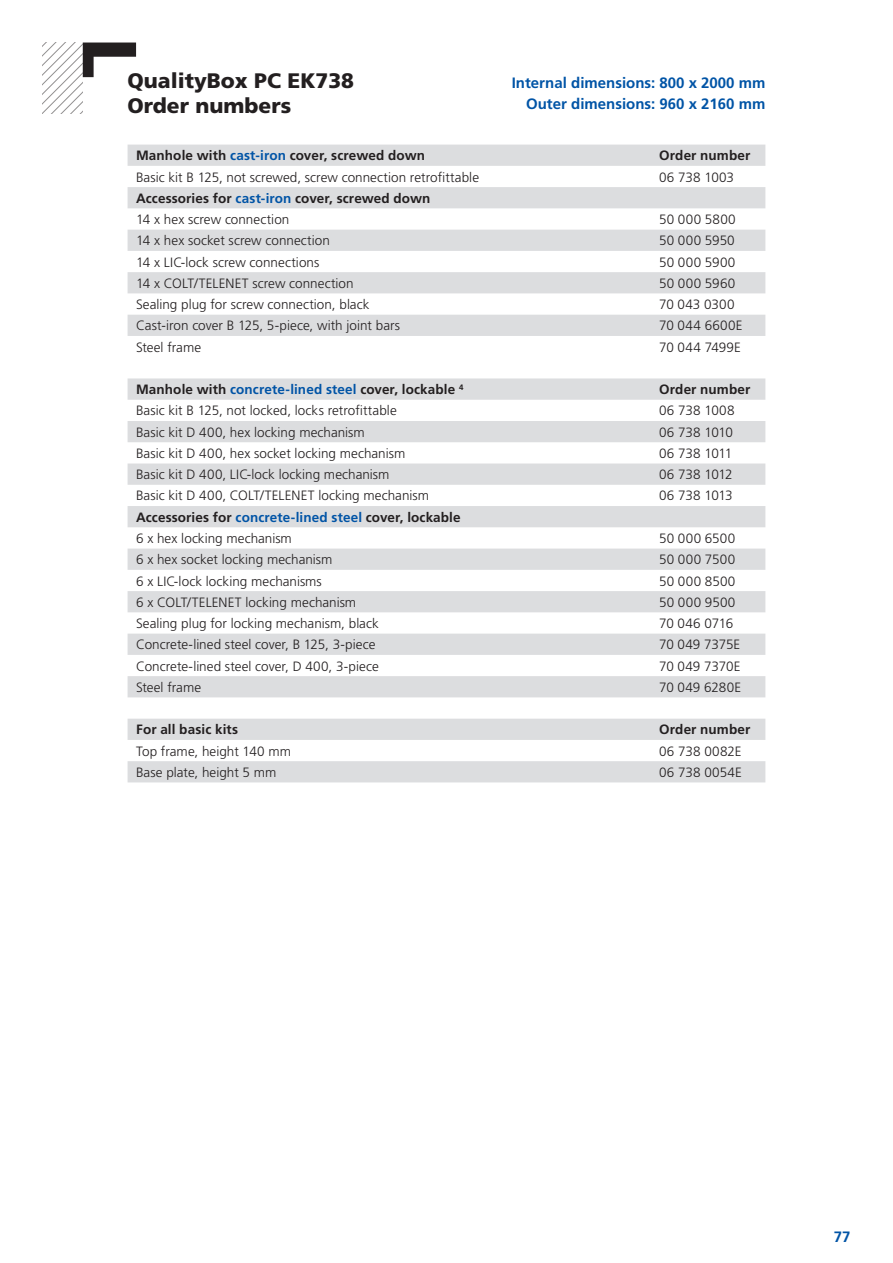
<style>
.page{position:relative;width:893px;height:1263px;background:#fff}
.page>*{position:absolute;margin:0;border:0;box-sizing:border-box;transform-origin:0 0}
._01_Überschrift{font:900 21px "Frutiger LT Pro";color:#231f20}
._02_Lichtes_Maß{font:700 15px "Frutiger LT Pro";color:#0154a6}
._03_Text_linksbündig{font:300 13.5px "Frutiger LT Pro";letter-spacing:.005em;color:#231f20}
._03_Text_linksbündig-2{font:700 13.5px "Frutiger LT Pro";letter-spacing:.01em;color:#231f20}
._03_Text_linksbündig-3{font:300 13.5px "Frutiger LT Pro";letter-spacing:-.02em;color:#231f20}
._03_Text_linksbündig-4{font:300 13.5px "Frutiger LT Pro";letter-spacing:.025em;color:#231f20}
.s1{color:#0154a6}
</style>
<div class="page">
<svg style="left:128px;top:719px;width:637px;height:63px"></svg>
<svg style="left:128px;top:378px;width:637px;height:319px;fill:#dcdddf"></svg>
<svg style="left:128px;top:145px;width:637px;height:191px;fill:#dcdddf"></svg>
<svg style="left:43px;top:43px;width:93px;height:70px"></svg>
<p class="_01_Überschrift" style="left:128px;top:68px;width:228px">QualityBox PC EK738</p>
<p class="_01_Überschrift" style="left:128px;top:93px;width:165px">Order numbers</p>
<p class="_02_Lichtes_Maß" style="left:512px;top:74px;width:255px">Internal dimensions: 800 x 2000 mm</p>
<p class="_02_Lichtes_Maß" style="left:526px;top:95px;width:241px">Outer dimensions: 960 x 2160 mm</p>
<p class="_03_Text_linksbündig-2" style="left:136px;top:148px;width:290px">Manhole with <span class="s1">cast-iron</span> cover, screwed down</p>
<p class="_03_Text_linksbündig-2" style="left:659px;top:148px;width:93px">Order number</p>
<p class="_03_Text_linksbündig" style="left:136px;top:169px;width:344px">Basic kit B 125, not screwed, screw connection retrofittable</p>
<p class="_03_Text_linksbündig" style="left:659px;top:169px;width:76px">06 738 1003</p>
<p class="_03_Text_linksbündig-2" style="left:136px;top:190px;width:296px">Accessories for <span class="s1">cast-iron</span> cover, screwed down</p>
<p class="_03_Text_linksbündig" style="left:136px;top:211px;width:155px">14 x hex screw connection</p>
<p class="_03_Text_linksbündig-4" style="left:659px;top:211px;width:78px">50 000 5800</p>
<p class="_03_Text_linksbündig" style="left:136px;top:233px;width:195px">14 x hex socket screw connection</p>
<p class="_03_Text_linksbündig" style="left:659px;top:233px;width:77px">50 000 5950</p>
<p class="_03_Text_linksbündig" style="left:136px;top:254px;width:185px">14 x LIC-lock screw connections</p>
<p class="_03_Text_linksbündig-4" style="left:659px;top:254px;width:78px">50 000 5900</p>
<p class="_03_Text_linksbündig" style="left:136px;top:275px;width:219px">14 x COLT/TELENET screw connection</p>
<p class="_03_Text_linksbündig" style="left:659px;top:275px;width:78px">50 000 5960</p>
<p class="_03_Text_linksbündig" style="left:136px;top:297px;width:235px">Sealing plug for screw connection, black</p>
<p class="_03_Text_linksbündig" style="left:659px;top:297px;width:77px">70 043 0300</p>
<p class="_03_Text_linksbündig" style="left:136px;top:318px;width:266px">Cast-iron cover B 125, 5-piece, with joint bars</p>
<p class="_03_Text_linksbündig" style="left:659px;top:318px;width:85px">70 044 6600E</p>
<p class="_03_Text_linksbündig" style="left:136px;top:339px;width:67px">Steel frame</p>
<p class="_03_Text_linksbündig" style="left:659px;top:339px;width:83px">70 044 7499E</p>
<p class="_03_Text_linksbündig-2" style="left:136px;top:381px;width:329px">Manhole with <span class="s1">concrete-lined steel</span> cover, lockable <sup>4</sup></p>
<p class="_03_Text_linksbündig-2" style="left:659px;top:381px;width:93px">Order number</p>
<p class="_03_Text_linksbündig" style="left:136px;top:403px;width:262px">Basic kit B 125, not locked, locks retrofittable</p>
<p class="_03_Text_linksbündig" style="left:659px;top:403px;width:77px">06 738 1008</p>
<p class="_03_Text_linksbündig" style="left:136px;top:424px;width:230px">Basic kit D 400, hex locking mechanism</p>
<p class="_03_Text_linksbündig-3" style="left:659px;top:424px;width:75px">06 738 1010</p>
<p class="_03_Text_linksbündig" style="left:136px;top:445px;width:271px">Basic kit D 400, hex socket locking mechanism</p>
<p class="_03_Text_linksbündig-3" style="left:659px;top:445px;width:75px">06 738 1011</p>
<p class="_03_Text_linksbündig" style="left:136px;top:467px;width:255px">Basic kit D 400, LIC-lock locking mechanism</p>
<p class="_03_Text_linksbündig-3" style="left:659px;top:467px;width:75px">06 738 1012</p>
<p class="_03_Text_linksbündig" style="left:136px;top:488px;width:294px">Basic kit D 400, COLT/TELENET locking mechanism</p>
<p class="_03_Text_linksbündig-3" style="left:659px;top:488px;width:75px">06 738 1013</p>
<p class="_03_Text_linksbündig-2" style="left:136px;top:509px;width:326px">Accessories for <span class="s1">concrete-lined steel</span> cover, lockable</p>
<p class="_03_Text_linksbündig" style="left:136px;top:530px;width:157px">6 x hex locking mechanism</p>
<p class="_03_Text_linksbündig" style="left:659px;top:530px;width:78px">50 000 6500</p>
<p class="_03_Text_linksbündig" style="left:136px;top:552px;width:198px">6 x hex socket locking mechanism</p>
<p class="_03_Text_linksbündig" style="left:659px;top:552px;width:78px">50 000 7500</p>
<p class="_03_Text_linksbündig" style="left:136px;top:573px;width:187px">6 x LIC-lock locking mechanisms</p>
<p class="_03_Text_linksbündig" style="left:659px;top:573px;width:78px">50 000 8500</p>
<p class="_03_Text_linksbündig" style="left:136px;top:594px;width:222px">6 x COLT/TELENET locking mechanism</p>
<p class="_03_Text_linksbündig" style="left:659px;top:594px;width:78px">50 000 9500</p>
<p class="_03_Text_linksbündig" style="left:136px;top:615px;width:244px">Sealing plug for locking mechanism, black</p>
<p class="_03_Text_linksbündig-3" style="left:659px;top:615px;width:76px">70 046 0716</p>
<p class="_03_Text_linksbündig" style="left:136px;top:637px;width:241px">Concrete-lined steel cover, B 125, 3-piece</p>
<p class="_03_Text_linksbündig" style="left:659px;top:637px;width:83px">70 049 7375E</p>
<p class="_03_Text_linksbündig" style="left:136px;top:658px;width:244px">Concrete-lined steel cover, D 400, 3-piece</p>
<p class="_03_Text_linksbündig" style="left:659px;top:658px;width:83px">70 049 7370E</p>
<p class="_03_Text_linksbündig" style="left:136px;top:679px;width:67px">Steel frame</p>
<p class="_03_Text_linksbündig" style="left:659px;top:679px;width:84px">70 049 6280E</p>
<p class="_03_Text_linksbündig-2" style="left:136px;top:722px;width:103px">For all basic kits</p>
<p class="_03_Text_linksbündig-2" style="left:659px;top:722px;width:93px">Order number</p>
<p class="_03_Text_linksbündig" style="left:136px;top:743px;width:156px">Top frame, height 140 mm</p>
<p class="_03_Text_linksbündig" style="left:659px;top:743px;width:84px">06 738 0082E</p>
<p class="_03_Text_linksbündig" style="left:136px;top:764px;width:142px">Base plate, height 5 mm</p>
<p class="_03_Text_linksbündig" style="left:659px;top:764px;width:84px">06 738 0054E</p>
<p class="_02_Lichtes_Maß" style="left:834px;top:1227px;width:18px">77</p>
</div>
